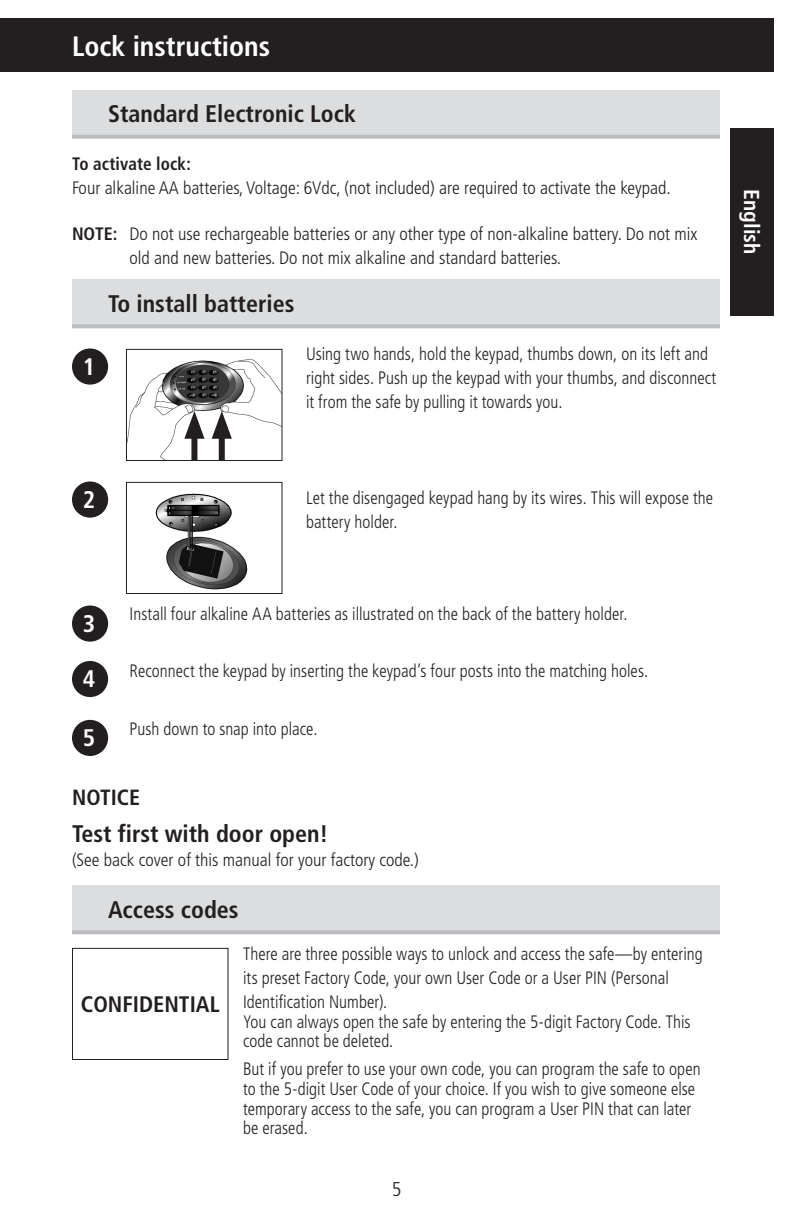
<style>
.page{position:relative;width:792px;height:1224px;background:#fff}
.page>*{position:absolute;margin:0;border:0;box-sizing:border-box;transform-origin:0 0}
.Headline_-_Top__14_1{font:700 condensed 28px "Frutiger";color:#fff}
.indents{font:700 condensed 24px "Frutiger";color:#231f20}
.t1{font:700 condensed 24px "Frutiger";color:#fff}
.t2{font:700 condensed 22.4px "Frutiger";color:#231f20}
.indents-2{font:700 condensed 22px "Frutiger";color:#231f20}
.t3{font:700 condensed 21.6px "Frutiger";color:#fff}
.t4{font:300 condensed 20px "Frutiger LT Std";color:#231f20}
.Body__9_12{font:300 condensed 18px/24px "Frutiger LT Std";color:#231f20;scale:.95 1}
.Body__9_12-2{font:300 condensed 18px/24px "Frutiger LT Std";color:#231f20}
.indents-3{font:300 condensed 18px "Frutiger LT Std";color:#231f20;scale:.95 1}
.indents-4{font:300 condensed 18px "Frutiger LT Std";color:#231f20}
.s1{font-family:"Frutiger";font-weight:700}
</style>
<div class="page">
<div style="left:0;top:18px;width:774px;height:54px;background:#231f20"></div>
<div style="left:731px;top:128px;width:43px;height:188px;background:#231f20"></div>
<div style="left:72px;top:90px;width:648px;height:47px;background:#dcdddf"></div>
<svg style="left:72px;top:135px;width:648px;height:4px;fill:#bcbdc0"></svg>
<div style="left:72px;top:280px;width:648px;height:46px;background:#dcdddf"></div>
<hr style="left:72px;top:324px;width:648px;height:4px;background:#bcbdc0">
<div style="left:72px;top:886px;width:648px;height:46px;background:#dcdddf"></div>
<hr style="left:72px;top:930px;width:648px;height:4px;background:#bcbdc0">
<div style="left:72px;top:606px;width:36px;height:36px;background:#231f20;border-radius:50%"></div>
<div style="left:72px;top:661px;width:36px;height:36px;background:#231f20;border-radius:50%"></div>
<div style="left:72px;top:720px;width:36px;height:36px;background:#231f20;border-radius:50%"></div>
<div style="left:72px;top:948px;width:157px;height:112px;border:1px solid #231f20"></div>
<div style="left:72px;top:348px;width:36px;height:37px;background:#231f20;border-radius:50%"></div>
<div style="left:72px;top:482px;width:36px;height:36px;background:#231f20;border-radius:50%"></div>
<img style="left:128px;top:358px;width:152px;height:101px">
<div style="left:126px;top:349px;width:156px;height:112px;border:1px solid #231f20"></div>
<img style="left:155px;top:493px;width:93px;height:97px">
<div style="left:126px;top:482px;width:156px;height:112px;border:1px solid #231f20"></div>
<div style="left:191px;top:428px;width:6px;height:32px;background:#231f20"></div>
<svg style="left:184px;top:411px;width:21px;height:28px"></svg>
<div style="left:219px;top:428px;width:6px;height:32px;background:#231f20"></div>
<svg style="left:212px;top:411px;width:20px;height:28px"></svg>
<p class="Headline_-_Top__14_1" style="left:72px;top:30px;width:200px">Lock instructions</p>
<p class="indents" style="left:108px;top:100px;width:250px">Standard Electronic Lock</p>
<p class="Body__9_12-2" style="left:72px;top:152px;width:600px"><span class="s1">To activate lock:<br></span>Four alkaline AA batteries, Voltage: 6Vdc, (not included) are required to activate the keypad.</p>
<p class="Body__9_12-2" style="left:130px;top:222px;width:569px;text-indent:-58px"><span class="s1">NOTE:</span> Do not use rechargeable batteries or any other type of non-alkaline battery. Do not mix old and new batteries. Do not mix alkaline and standard batteries.</p>
<p class="t1" style="left:83px;top:352px;width:14px">1</p>
<p class="indents" style="left:108px;top:289px;width:188px">To install batteries</p>
<p class="Body__9_12" style="left:306px;top:342px;width:434px">Using two hands, hold the keypad, thumbs down, on its left and right sides. Push up the keypad with your thumbs, and disconnect it from the safe by pulling it towards you.</p>
<p class="t3" style="left:765px;top:189px;width:66px;rotate:90deg">English</p>
<p class="t1" style="left:83px;top:485px;width:14px">2</p>
<p class="t1" style="left:83px;top:609px;width:14px">3</p>
<p class="t1" style="left:83px;top:665px;width:14px">4</p>
<p class="t1" style="left:83px;top:723px;width:14px">5</p>
<p class="Body__9_12" style="left:306px;top:486px;width:430px">Let the disengaged keypad hang by its wires. This will expose the battery holder.</p>
<p class="indents-3" style="left:130px;top:604px;width:526px">Install four alkaline AA batteries as illustrated on the back of the battery holder.</p>
<p class="indents-3" style="left:130px;top:661px;width:547px">Reconnect the keypad by inserting the keypad’s four posts into the matching holes.</p>
<p class="indents-3" style="left:130px;top:718px;width:199px">Push down to snap into place.</p>
<p class="indents-2" style="left:72px;top:784px;width:70px">NOTICE</p>
<p class="indents" style="left:72px;top:820px;width:258px">Test first with door open!</p>
<p class="indents-4" style="left:72px;top:850px;width:348px">(See back cover of this manual for your factory code.)</p>
<p class="indents" style="left:108px;top:895px;width:132px">Access codes</p>
<p class="t2" style="left:81px;top:991px;width:140px">CONFIDENTIAL</p>
<p class="Body__9_12" style="left:243px;top:942px;width:485px">There are three possible ways to unlock and access the safe—by entering its preset Factory Code, your own User Code or a User PIN (Personal<br>Identification Number).</p>
<p class="Body__9_12" style="left:243px;top:1012px;width:473px;line-height:19.6px">You can always open the safe by entering the 5-digit Factory Code. This code cannot be deleted.</p>
<p class="Body__9_12" style="left:243px;top:1060px;width:483px;line-height:19.6px">But if you prefer to use your own code, you can program the safe to open to the 5-digit User Code of your choice. If you wish to give someone else temporary access to the safe, you can program a User PIN that can later be erased.</p>
<p class="t4" style="left:392px;top:1177px;width:11px">5</p>
</div>
